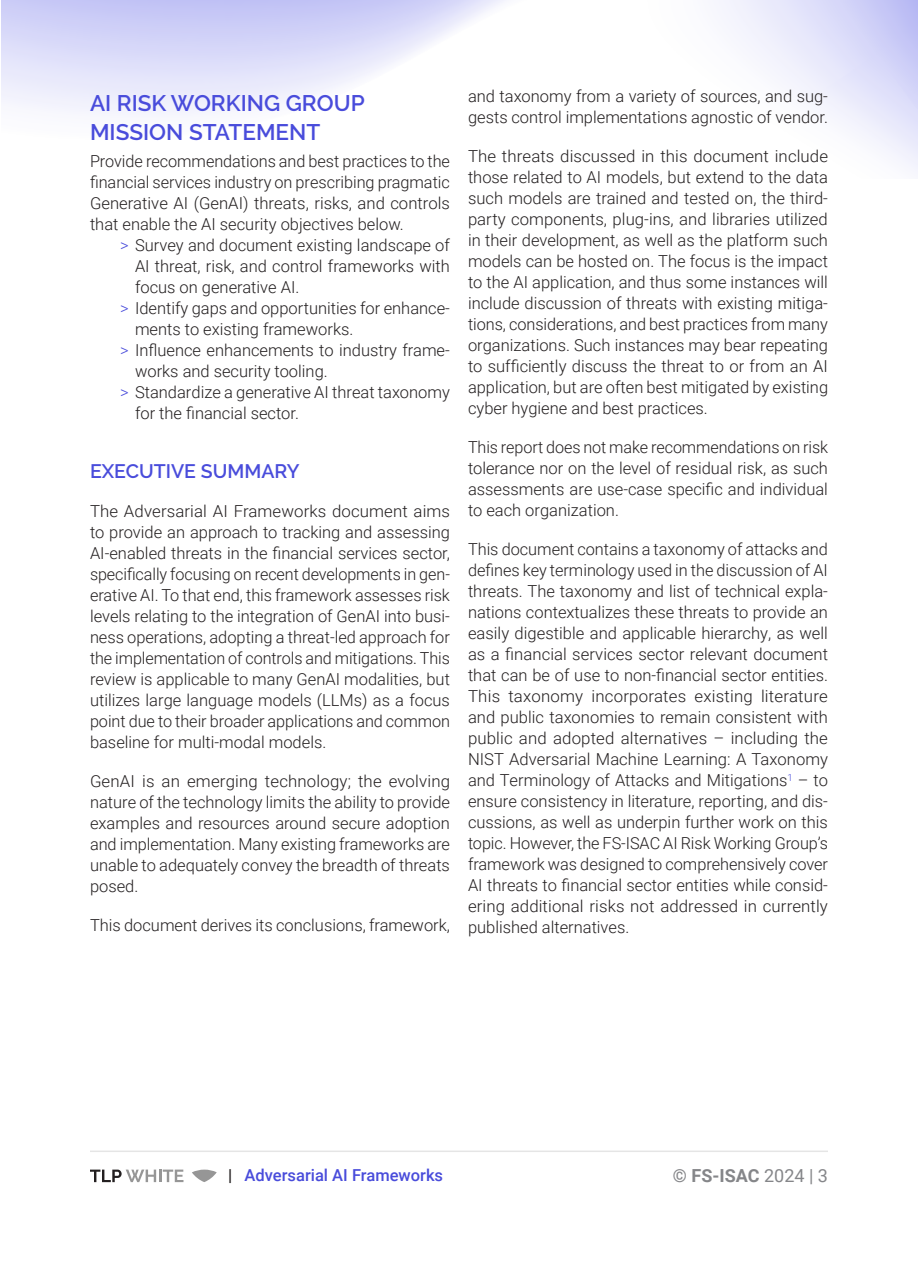
<style>
.page{position:relative;width:918px;height:1263px;background:#fff}
.page>*{position:absolute;margin:0;border:0;box-sizing:border-box;transform-origin:0 0}
.t1{font:600 22.5px/28.5px "Raleway";color:#494cdb}
._1Subtitle_1{font:600 19.5px "Raleway";color:#494cdb}
.t2{font:700 18px "Roboto";color:#858689}
.Body_Text{font:300 16.5px/21px "Roboto";color:#231f20;text-align:justify}
.t3{font:500 16.5px "Roboto";color:#494cdb}
.s1{color:#494cdb}
.s2{color:#231f20}
.s3{font-weight:400}
</style>
<div class="page">
<hr style="left:90px;top:1150px;width:738px;height:2px;background:#e5e5e5">
<svg style="left:90px;top:1169px;width:93px;height:13px"></svg>
<svg style="left:192px;top:1169px;width:25px;height:13px"></svg>
<p class="t1" style="left:90px;top:89px;width:276px">AI RISK WORKING GROUP<br>MISSION STATEMENT</p>
<p class="Body_Text" style="left:90px;top:150px;width:362px">Provide recommendations and best practices to the financial services industry on prescribing pragmatic Generative AI (GenAI) threats, risks, and controls that enable the AI security objectives below.</p>
<p class="Body_Text" style="left:135px;top:234px;width:317px;text-indent:-15px"><span class="s1">&gt;</span> Survey and document existing landscape of AI threat, risk, and control frameworks with focus on generative AI.</p>
<p class="Body_Text" style="left:135px;top:297px;width:316px;text-indent:-15px"><span class="s1">&gt;</span> Identify gaps and opportunities for enhance&shy;ments to existing frameworks.</p>
<p class="Body_Text" style="left:135px;top:339px;width:316px;text-indent:-15px"><span class="s1">&gt;</span> Influence enhancements to industry frame&shy;works and security tooling.</p>
<p class="Body_Text" style="left:135px;top:381px;width:316px;text-indent:-15px"><span class="s1">&gt;</span> Standardize a generative AI threat taxonomy for the financial sector.</p>
<p class="_1Subtitle_1" style="left:90px;top:460px;width:211px">EXECUTIVE SUMMARY</p>
<p class="Body_Text" style="left:90px;top:500px;width:362px">The Adversarial AI Frameworks document aims to provide an approach to tracking and assessing AI-enabled threats in the financial services sector, specifically focusing on recent developments in gen&shy;erative AI. To that end, this framework assesses risk levels relating to the integration of GenAI into busi&shy;ness operations, adopting a threat-led approach for the implementation of controls and mitigations. This review is applicable to many GenAI modalities, but utilizes large language models (LLMs) as a focus point due to their broader applications and common baseline for multi-modal models.</p>
<p class="Body_Text" style="left:90px;top:770px;width:362px">GenAI is an emerging technology; the evolving nature of the technology limits the ability to provide examples and resources around secure adoption and implementation. Many existing frameworks are unable to adequately convey the breadth of threats posed.</p>
<p class="Body_Text" style="left:90px;top:914px;width:362px">This document derives its conclusions, framework,</p>
<p class="Body_Text" style="left:468px;top:85px;width:362px">and taxonomy from a variety of sources, and sug&shy;gests control implementations agnostic of vendor.</p>
<p class="Body_Text" style="left:468px;top:145px;width:362px">The threats discussed in this document include those related to AI models, but extend to the data such models are trained and tested on, the third&shy;party components, plug-ins, and libraries utilized in their development, as well as the platform such models can be hosted on. The focus is the impact to the AI application, and thus some instances will include discussion of threats with existing mitiga&shy;tions, considerations, and best practices from many organizations. Such instances may bear repeating to sufficiently discuss the threat to or from an AI application, but are often best mitigated by existing cyber hygiene and best practices.</p>
<p class="Body_Text" style="left:468px;top:436px;width:362px">This report does not make recommendations on risk tolerance nor on the level of residual risk, as such assessments are use-case specific and individual to each organization.</p>
<p class="Body_Text" style="left:468px;top:538px;width:362px">This document contains a taxonomy of attacks and defines key terminology used in the discussion of AI threats. The taxonomy and list of technical expla&shy;nations contextualizes these threats to provide an easily digestible and applicable hierarchy, as well as a financial services sector relevant document that can be of use to non-financial sector entities.<br>This taxonomy incorporates existing literature and public taxonomies to remain consistent with public and adopted alternatives – including the NIST Adversarial Machine Learning: A Taxonomy and Terminology of Attacks and Mitigations<sup>1</sup> – to ensure consistency in literature, reporting, and dis&shy;cussions, as well as underpin further work on this topic. However, the FS-ISAC AI Risk Working Group’s framework was designed to comprehensively cover AI threats to financial sector entities while consid&shy;ering additional risks not addressed in currently published alternatives.</p>
<p class="t3" style="left:228px;top:1163px;width:217px"><span class="s2">|</span> Adversarial AI Frameworks</p>
<p class="t2" style="left:673px;top:1163px;width:157px">© FS-ISAC <span class="s3">2024 | 3</span></p>
</div>
